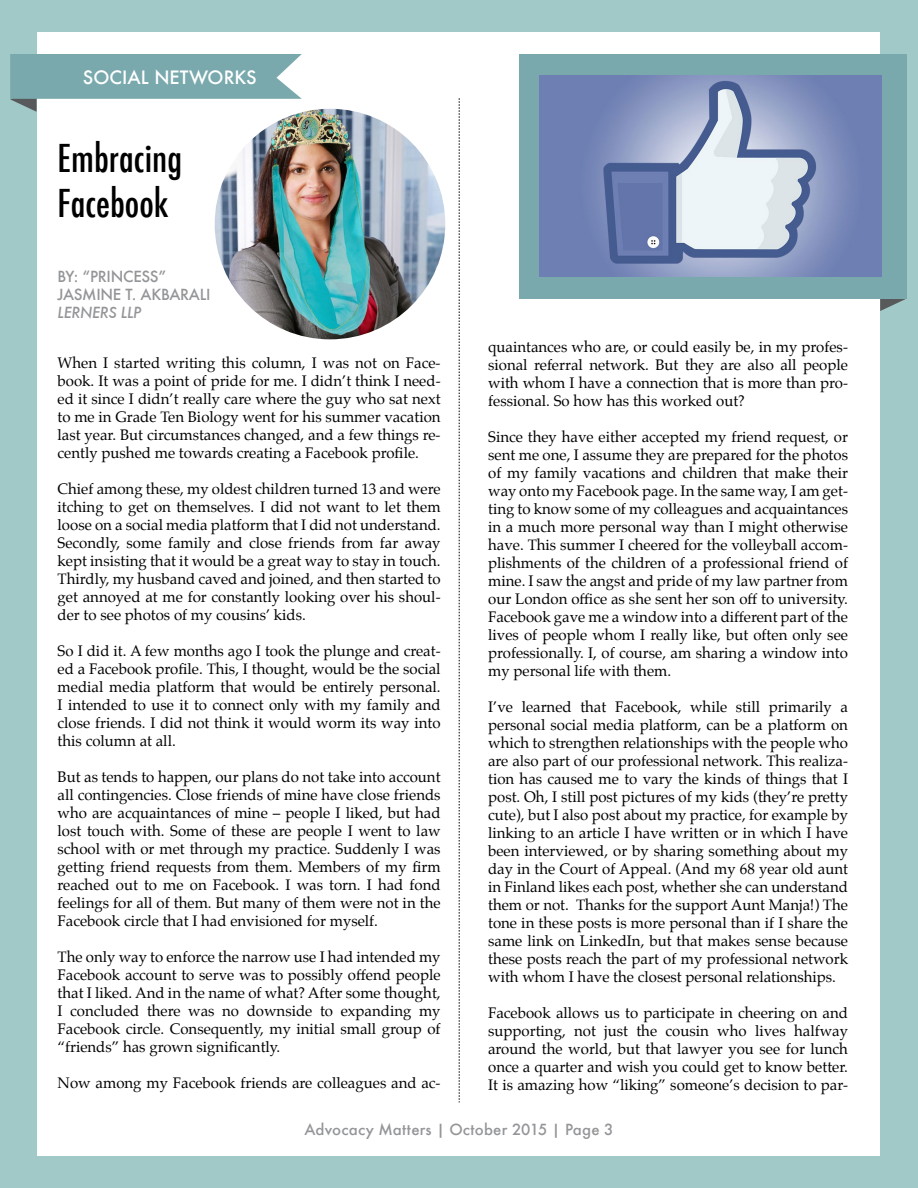
<style>
.page{position:relative;width:918px;height:1188px;background:#a1c9c8}
.page>*{position:absolute;margin:0;border:0;box-sizing:border-box;transform-origin:0 0}
.t1{font:500 condensed 37.5px/45px "Futura";color:#000}
.t2{font:500 18px "Futura";color:#fff}
.t3{font:15px/18px "Palatino";color:#000;text-align:justify}
.t4{font:500 15px "Futura";letter-spacing:.015em;color:#939598}
.t5{font:500 15px/18px "Futura";letter-spacing:-.015em;color:#939598}
.t6{font:italic 500 15px "Futura";letter-spacing:-.02em;color:#939598}
</style>
<div class="page">
<svg style="left:880px;top:298px;width:27px;height:13px"></svg>
<div style="left:38px;top:32px;width:842px;height:1124px;background:#fff"></div>
<svg style="left:459px;top:98px;width:1px;height:1004px"></svg>
<svg style="left:10px;top:54px;width:292px;height:58px"></svg>
<div style="left:519px;top:54px;width:388px;height:244px;background:#79a9ad"></div>
<img style="left:215px;top:109px;width:230px;height:230px;border-radius:115px">
<img style="left:539px;top:76px;width:343px;height:200px">
<p class="t2" style="left:83px;top:65px;width:175px">SOCIAL NETWORKS</p>
<h1 class="t1" style="left:58px;top:135px;width:126px">Embracing<br>Facebook</h1>
<p class="t5" style="left:58px;top:267px;width:154px">BY: “PRINCESS”<br>JASMINE T. AKBARALI</p>
<p class="t6" style="left:58px;top:302px;width:85px">LERNERS LLP</p>
<p class="t3" style="left:58px;top:354px;width:385px">When I started writing this column, I was not on Face&shy;book. It was a point of pride for me. I didn’t think I need&shy;ed it since I didn’t really care where the guy who sat next to me in Grade Ten Biology went for his summer vacation last year. But circumstances changed, and a few things re&shy;cently pushed me towards creating a Facebook profile.</p>
<p class="t3" style="left:58px;top:480px;width:385px">Chief among these, my oldest children turned 13 and were itching to get on themselves. I did not want to let them loose on a social media platform that I did not understand.<br>Secondly, some family and close friends from far away kept insisting that it would be a great way to stay in touch.<br>Thirdly, my husband caved and joined, and then started to get annoyed at me for constantly looking over his shoul&shy;der to see photos of my cousins’ kids.</p>
<p class="t3" style="left:58px;top:642px;width:385px">So I did it. A few months ago I took the plunge and creat&shy;ed a Facebook profile. This, I thought, would be the social medial media platform that would be entirely personal.<br>I intended to use it to connect only with my family and close friends. I did not think it would worm its way into this column at all.</p>
<p class="t3" style="left:58px;top:768px;width:385px">But as tends to happen, our plans do not take into account all contingencies. Close friends of mine have close friends who are acquaintances of mine – people I liked, but had lost touch with. Some of these are people I went to law school with or met through my practice. Suddenly I was getting friend requests from them. Members of my firm reached out to me on Facebook. I was torn. I had fond feelings for all of them. But many of them were not in the Facebook circle that I had envisioned for myself.</p>
<p class="t3" style="left:58px;top:948px;width:385px">The only way to enforce the narrow use I had intended my Facebook account to serve was to possibly offend people that I liked. And in the name of what? After some thought, I concluded there was no downside to expanding my Facebook circle. Consequently, my initial small group of “friends” has grown significantly.</p>
<p class="t3" style="left:58px;top:1074px;width:385px">Now among my Facebook friends are colleagues and ac-</p>
<p class="t3" style="left:488px;top:338px;width:361px">quaintances who are, or could easily be, in my profes&shy;sional referral network. But they are also all people with whom I have a connection that is more than pro&shy;fessional. So how has this worked out?</p>
<p class="t3" style="left:488px;top:428px;width:361px">Since they have either accepted my friend request, or sent me one, I assume they are prepared for the photos of my family vacations and children that make their way onto my Facebook page. In the same way, I am get&shy;ting to know some of my colleagues and acquaintances in a much more personal way than I might otherwise have. This summer I cheered for the volleyball accom&shy;plishments of the children of a professional friend of mine. I saw the angst and pride of my law partner from our London office as she sent her son off to university.<br>Facebook gave me a window into a different part of the lives of people whom I really like, but often only see professionally. I, of course, am sharing a window into my personal life with them.</p>
<p class="t3" style="left:488px;top:698px;width:361px">I’ve learned that Facebook, while still primarily a personal social media platform, can be a platform on which to strengthen relationships with the people who are also part of our professional network. This realiza&shy;tion has caused me to vary the kinds of things that I post. Oh, I still post pictures of my kids (they’re pretty cute), but I also post about my practice, for example by linking to an article I have written or in which I have been interviewed, or by sharing something about my day in the Court of Appeal. (And my 68 year old aunt in Finland likes each post, whether she can understand them or not. Thanks for the support Aunt Manja!) The tone in these posts is more personal than if I share the same link on LinkedIn, but that makes sense because these posts reach the part of my professional network with whom I have the closest personal relationships.</p>
<p class="t3" style="left:488px;top:1004px;width:361px">Facebook allows us to participate in cheering on and supporting, not just the cousin who lives halfway around the world, but that lawyer you see for lunch once a quarter and wish you could get to know better.<br>It is amazing how “liking” someone’s decision to par-</p>
<p class="t4" style="left:304px;top:1119px;width:311px">Advocacy Matters | October 2015 | Page 3</p>
</div>
